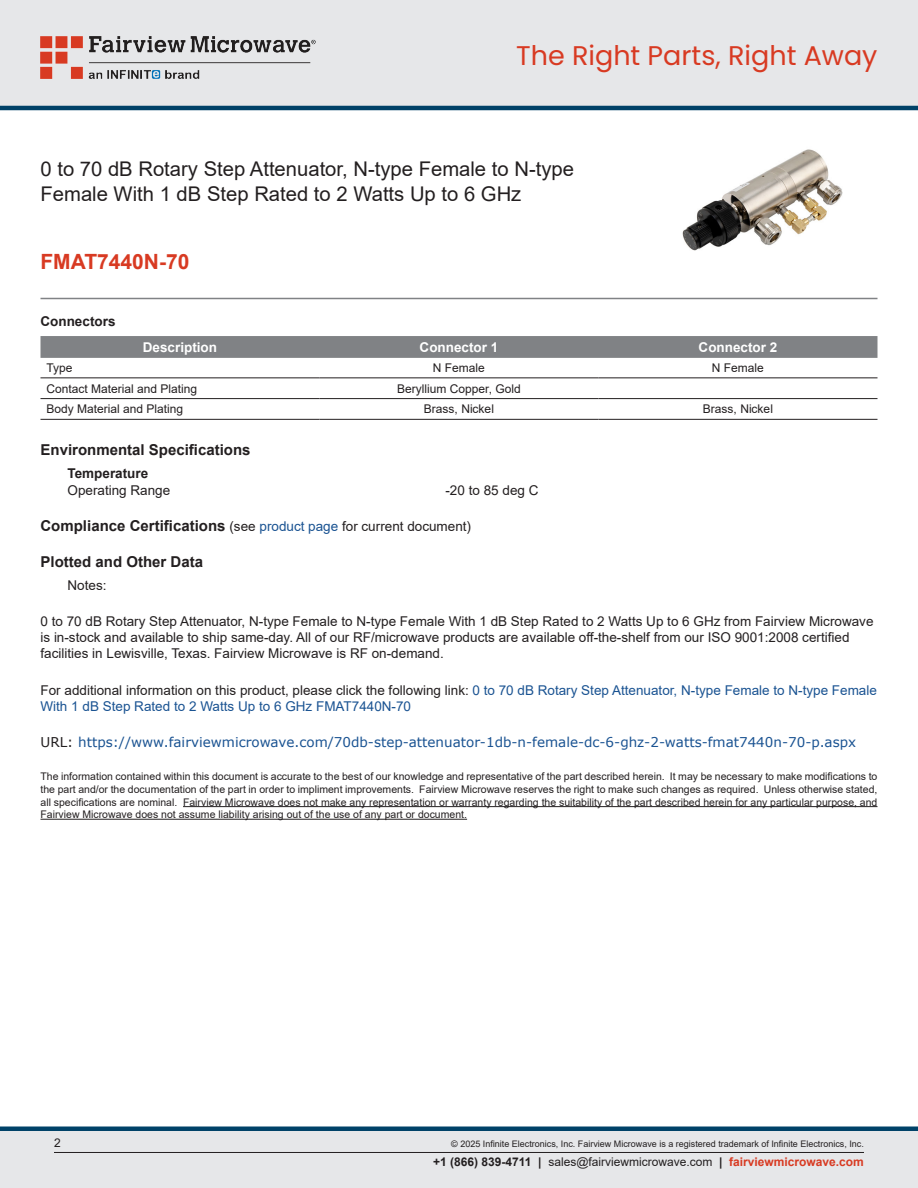
<style>
.page{position:relative;width:918px;height:1188px;background:#fff}
.page>*{position:absolute;margin:0;border:0;box-sizing:border-box;transform-origin:0 0}
.t1{font:27px "Poppins";color:#d83a22}
.Branded_Part_No{font:700 21px "Arial";color:#d83a22}
.Web_Description_Para{font:20.25px/24.3px "Arial";color:#231f20}
.Head1_for_Compliance{font:700 15px "Arial";color:#231f20}
.Head1{font:700 15px "Arial";color:#231f20}
.Web_Description_Para-2{font:13.5px/16.2px "Arial";color:#231f20}
.Web_Description_Para-3{font:13.5px/16.2px "Arial";color:#1a5392}
.URL_para{font:13.5px "Verdana";color:#1a5392}
.Table_Header{font:700 13.5px "Arial";color:#fff}
.Specs_Para{font:13.5px "Arial";color:#231f20}
.Head2_after_Head1{font:700 13.5px "Arial";color:#231f20}
.Head2{font:700 13.5px "Arial";color:#231f20}
.Specs_Notes_Para{font:13.5px "Arial";color:#231f20}
.Table_Body_Left{font:12px "Arial";color:#231f20}
.Table_Body{font:12px "Arial";color:#231f20}
.t2{font:10.5px/12.6px "Arial";color:#231f20;text-align:justify}
.Copyright_disclaimer{font:9px "Arial";color:#231f20}
.s1{font-weight:400;font-size:13.5px}
.s2{font-weight:400;font-size:13.5px;color:#1a5392}
.s3{color:#231f20}
.s4{font-weight:700}
.s5{font-weight:700;color:#d83a22}
</style>
<div class="page">
<div style="left:0;top:1131px;width:918px;height:57px;background:#e6e7e9"></div>
<div style="left:0;top:1126px;width:918px;height:5px;background:#004268"></div>
<div style="left:0;top:0;width:918px;height:108px;background:#e6e7e9"></div>
<hr style="left:0;top:106px;width:918px;height:4px;background:#004268">
<img style="left:40px;top:36px;width:276px;height:42px">
<hr style="left:54px;top:1152px;width:810px;height:1px;background:#231f20">
<hr style="left:40px;top:298px;width:838px;height:1px;background:#808285">
<img style="left:682px;top:149px;width:161px;height:102px">
<hr style="left:183px;top:806px;width:694px;height:1px;background:#231f20">
<hr style="left:40px;top:819px;width:427px;height:1px;background:#231f20">
<div style="left:40px;top:336px;width:838px;height:22px;background:#808285"></div>
<hr style="left:40px;top:378px;width:280px;height:1px;background:#231f20">
<hr style="left:320px;top:378px;width:278px;height:1px;background:#231f20">
<hr style="left:598px;top:378px;width:280px;height:1px;background:#231f20">
<hr style="left:40px;top:398px;width:280px;height:1px;background:#231f20">
<hr style="left:320px;top:398px;width:278px;height:1px;background:#231f20">
<hr style="left:598px;top:398px;width:280px;height:1px;background:#231f20">
<hr style="left:40px;top:419px;width:280px;height:1px;background:#231f20">
<hr style="left:320px;top:419px;width:278px;height:1px;background:#231f20">
<hr style="left:598px;top:419px;width:280px;height:1px;background:#231f20">
<h1 class="t1" style="left:516px;top:40px;width:363px">The Right Parts, Right Away</h1>
<h1 class="Web_Description_Para" style="left:40px;top:157px;width:535px">0 to 70 dB Rotary Step Attenuator, N-type Female to N-type<br>Female With 1 dB Step Rated to 2 Watts Up to 6 GHz</h1>
<p class="Branded_Part_No" style="left:40px;top:247px;width:150px">FMAT7440N-70</p>
<p class="Head2" style="left:40px;top:312px;width:77px">Connectors</p>
<p class="Table_Header" style="left:143px;top:338px;width:76px">Description</p>
<p class="Table_Header" style="left:420px;top:338px;width:80px">Connector 1</p>
<p class="Table_Header" style="left:699px;top:338px;width:80px">Connector 2</p>
<p class="Table_Body_Left" style="left:46px;top:359px;width:28px">Type</p>
<p class="Table_Body" style="left:433px;top:359px;width:54px">N Female</p>
<p class="Table_Body" style="left:712px;top:359px;width:54px">N Female</p>
<p class="Table_Body_Left" style="left:46px;top:380px;width:152px">Contact Material and Plating</p>
<p class="Table_Body" style="left:397px;top:380px;width:125px">Beryllium Copper, Gold</p>
<p class="Table_Body_Left" style="left:46px;top:401px;width:138px">Body Material and Plating</p>
<p class="Table_Body" style="left:424px;top:401px;width:72px">Brass, Nickel</p>
<p class="Table_Body" style="left:703px;top:401px;width:72px">Brass, Nickel</p>
<p class="Head1" style="left:40px;top:440px;width:212px">Environmental Specifications</p>
<p class="Head2_after_Head1" style="left:68px;top:464px;width:82px">Temperature</p>
<p class="Specs_Para" style="left:68px;top:481px;width:104px">Operating Range</p>
<p class="Specs_Para" style="left:446px;top:481px;width:95px">-20 to 85 deg C</p>
<p class="Head1_for_Compliance" style="left:40px;top:515px;width:432px">Compliance Certifications <span class="s1">(see</span> <span class="s2">product page</span> <span class="s1">for current document)</span></p>
<p class="Head1_for_Compliance" style="left:40px;top:551px;width:164px">Plotted and Other Data</p>
<p class="Specs_Notes_Para" style="left:68px;top:575px;width:41px">Notes:</p>
<h1 class="Web_Description_Para-2" style="left:40px;top:613px;width:835px">0 to 70 dB Rotary Step Attenuator, N-type Female to N-type Female With 1 dB Step Rated to 2 Watts Up to 6 GHz from Fairview Microwave is in-stock and available to ship same-day. All of our RF/microwave products are available off-the-shelf from our ISO 9001:2008 certified facilities in Lewisville, Texas. Fairview Microwave is RF on-demand.</h1>
<h1 class="Web_Description_Para-3" style="left:40px;top:682px;width:838px"><span class="s3">For additional information on this product, please click the following link:</span> 0 to 70 dB Rotary Step Attenuator, N-type Female to N-type Female<br>With 1 dB Step Rated to 2 Watts Up to 6 GHz FMAT7440N-70</h1>
<p class="URL_para" style="left:40px;top:733px;width:817px"><span class="s3">URL:</span> https://www.fairviewmicrowave.com/70db-step-attenuator-1db-n-female-dc-6-ghz-2-watts-fmat7440n-70-p.aspx</p>
<p class="t2" style="left:40px;top:770px;width:838px">The information contained within this document is accurate to the best of our knowledge and representative of the part described herein. It may be necessary to make modifications to the part and/or the documentation of the part in order to impliment improvements. Fairview Microwave reserves the right to make such changes as required. Unless otherwise stated, all specifications are nominal. Fairview Microwave does not make any representation or warranty regarding the suitability of the part described herein for any particular purpose, and Fairview Microwave does not assume liability arising out of the use of any part or document.</p>
<p class="Table_Body_Left" style="left:54px;top:1135px;width:8px">2</p>
<p class="Copyright_disclaimer" style="left:451px;top:1138px;width:414px">© 2025 Infinite Electronics, Inc. Fairview Microwave is a registered trademark of Infinite Electronics, Inc.</p>
<p class="Table_Body_Left" style="left:433px;top:1153px;width:432px"><span class="s4">+1 (866) 839-4711 |</span> sales@fairviewmicrowave.com <span class="s4">|</span> <span class="s5">fairviewmicrowave.com</span></p>
</div>
